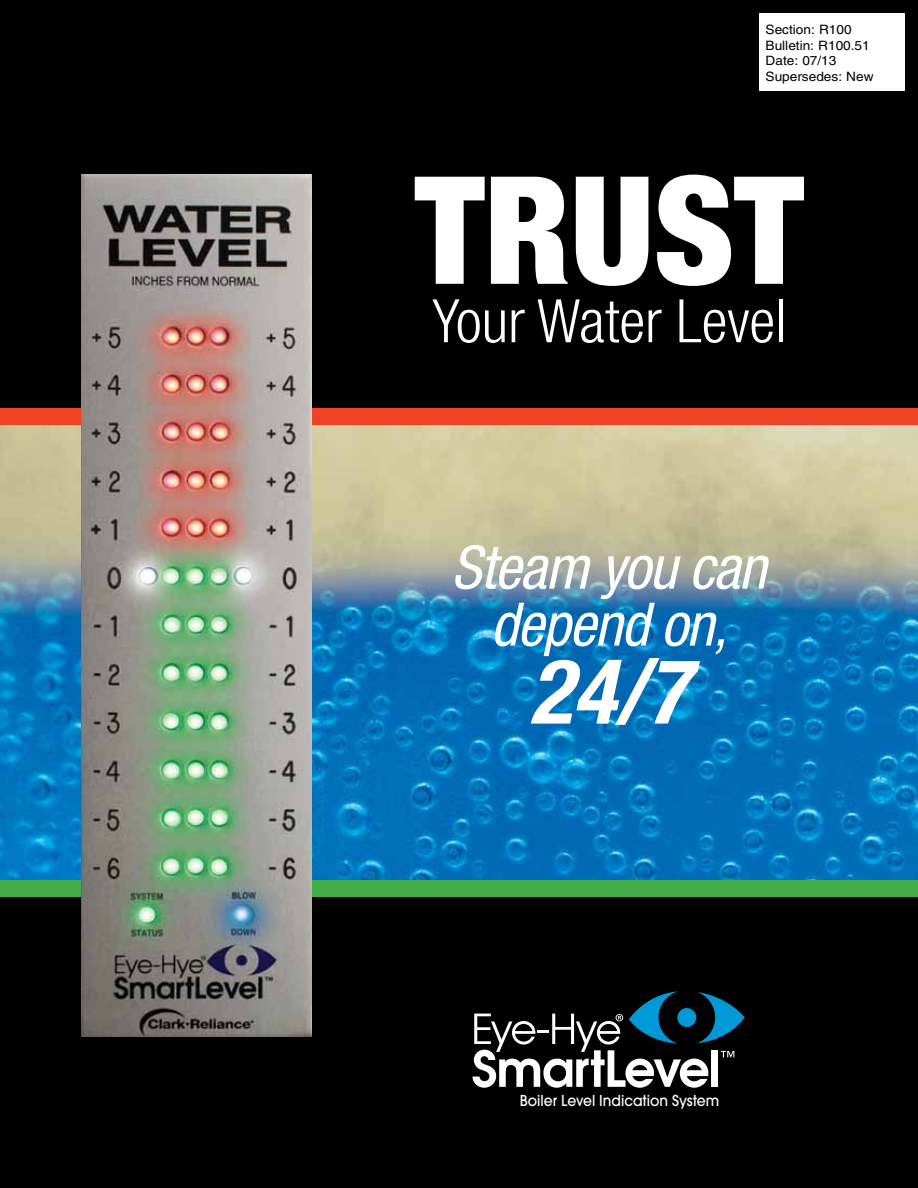
<style>
.page{position:relative;width:918px;height:1188px;background:#fff}
.page>*{position:absolute;margin:0;border:0;box-sizing:border-box;transform-origin:0 0}
.t1{font:900 condensed 150px "Helvetica Neue";color:#fff}
.t2{font:italic 700 condensed 90px "Helvetica Neue";color:#fff}
.t3{font:italic condensed 60px/57px "Helvetica Neue";letter-spacing:-.02em;color:#fff;text-align:center}
.t4{font:300 condensed 60px "Helvetica Neue";color:#fff}
.t5{font:500 15px "Avant Garde";color:#fff;scale:.93 1}
.t6{font:12.9px/15.5px "Helvetica";color:#000;scale:1.06 1}
</style>
<div class="page">
<img style="left:0;top:425px;width:918px;height:455px">
<div style="left:0;top:889px;width:918px;height:299px;background:#000"></div>
<div style="left:0;top:0;width:918px;height:416px;background:#000"></div>
<div style="left:0;top:408px;width:918px;height:17px;background:#ef4123"></div>
<div style="left:0;top:880px;width:918px;height:17px;background:#41ad49"></div>
<img style="left:81px;top:174px;width:230px;height:863px">
<svg style="left:472px;top:991px;width:273px;height:97px"></svg>
<div style="left:759px;top:14px;width:146px;height:77px;background:#fff"></div>
<p class="t6" style="left:766px;top:22px;width:103px">Section: R100<br>Bulletin: R100.51<br>Date: 07/13<br>Supersedes: New</p>
<h1 class="t1" style="left:415px;top:138px;width:390px">TRUST</h1>
<h3 class="t4" style="left:433px;top:287px;width:355px">Your Water Level</h3>
<h3 class="t3" style="left:451px;top:538px;width:317px">Steam you can depend on,</h3>
<h2 class="t2" style="left:529px;top:637px;width:161px">24/7</h2>
<p class="t5" style="left:520px;top:1091px;width:216px">Boiler Level Indication System</p>
</div>
